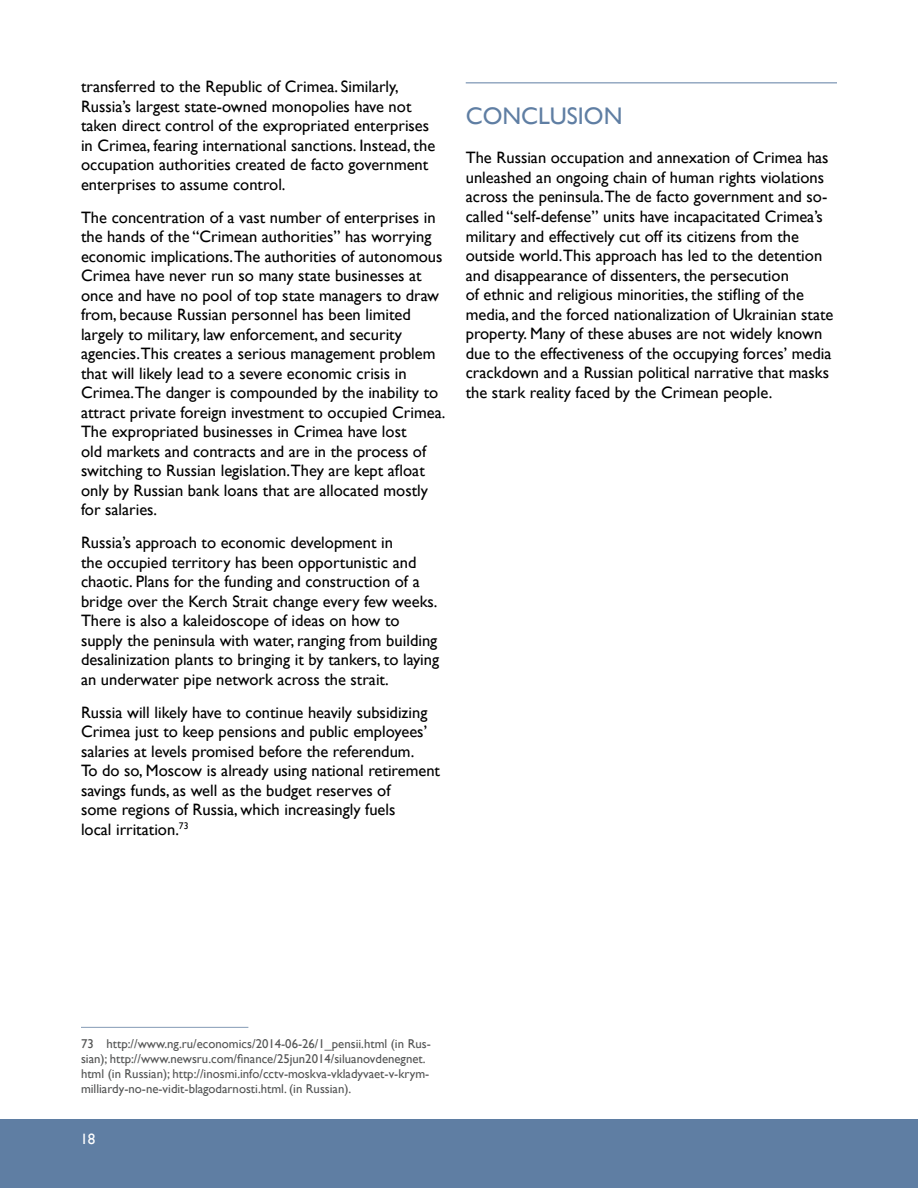
<style>
.page{position:relative;width:918px;height:1188px;background:#fff}
.page>*{position:absolute;margin:0;border:0;box-sizing:border-box;transform-origin:0 0}
.t1{font:24px "Gill Sans";color:#5f7ea3}
.t2{font:16.5px/19.5px "Gill Sans";color:#000}
.t3{font:15px "Gill Sans";color:#fff}
.t4{font:12.75px/15.3px "Gill Sans";color:#535454}
</style>
<div class="page">
<div style="left:0;top:1119px;width:918px;height:69px;background:#5f7ea3"></div>
<hr style="left:81px;top:1027px;width:167px;height:1px;background:#849bb6">
<hr style="left:466px;top:82px;width:371px;height:1px;background:#5f7ea3">
<p class="t2" style="left:81px;top:77px;width:356px">transferred to the Republic of Crimea. Similarly, Russia’s largest state-owned monopolies have not taken direct control of the expropriated enterprises in Crimea, fearing international sanctions. Instead, the occupation authorities created de facto government enterprises to assume control.</p>
<p class="t2" style="left:81px;top:208px;width:366px">The concentration of a vast number of enterprises in the hands of the “Crimean authorities” has worrying economic implications.The authorities of autonomous Crimea have never run so many state businesses at once and have no pool of top state managers to draw from, because Russian personnel has been limited largely to military, law enforcement, and security agencies.This creates a serious management problem that will likely lead to a severe economic crisis in Crimea.The danger is compounded by the inability to attract private foreign investment to occupied Crimea.<br>The expropriated businesses in Crimea have lost<br>old markets and contracts and are in the process of switching to Russian legislation.They are kept afloat only by Russian bank loans that are allocated mostly for salaries.</p>
<p class="t2" style="left:81px;top:533px;width:360px">Russia’s approach to economic development in<br>the occupied territory has been opportunistic and chaotic. Plans for the funding and construction of a bridge over the Kerch Strait change every few weeks.<br>There is also a kaleidoscope of ideas on how to supply the peninsula with water, ranging from building desalinization plants to bringing it by tankers, to laying an underwater pipe network across the strait.</p>
<p class="t2" style="left:81px;top:703px;width:361px">Russia will likely have to continue heavily subsidizing Crimea just to keep pensions and public employees’ salaries at levels promised before the referendum.<br>To do so, Moscow is already using national retirement savings funds, as well as the budget reserves of<br>some regions of Russia, which increasingly fuels<br>local irritation.<sup>73</sup></p>
<h1 class="t1" style="left:466px;top:102px;width:158px">CONCLUSION</h1>
<p class="t2" style="left:466px;top:148px;width:369px">The Russian occupation and annexation of Crimea has unleashed an ongoing chain of human rights violations across the peninsula.The de facto government and so&shy;called “self-defense” units have incapacitated Crimea’s military and effectively cut off its citizens from the outside world.This approach has led to the detention and disappearance of dissenters, the persecution<br>of ethnic and religious minorities, the stifling of the media, and the forced nationalization of Ukrainian state property. Many of these abuses are not widely known due to the effectiveness of the occupying forces’ media crackdown and a Russian political narrative that masks the stark reality faced by the Crimean people.</p>
<p class="t4" style="left:81px;top:1036px;width:351px">73 http://www.ng.ru/economics/2014-06-26/1_pensii.html (in Rus&shy;sian); http://www.newsru.com/finance/25jun2014/siluanovdenegnet. html (in Russian); http://inosmi.info/cctv-moskva-vkladyvaet-v-krym&shy;milliardy-no-ne-vidit-blagodarnosti.html. (in Russian).</p>
<p class="t3" style="left:80px;top:1130px;width:16px">18</p>
</div>
